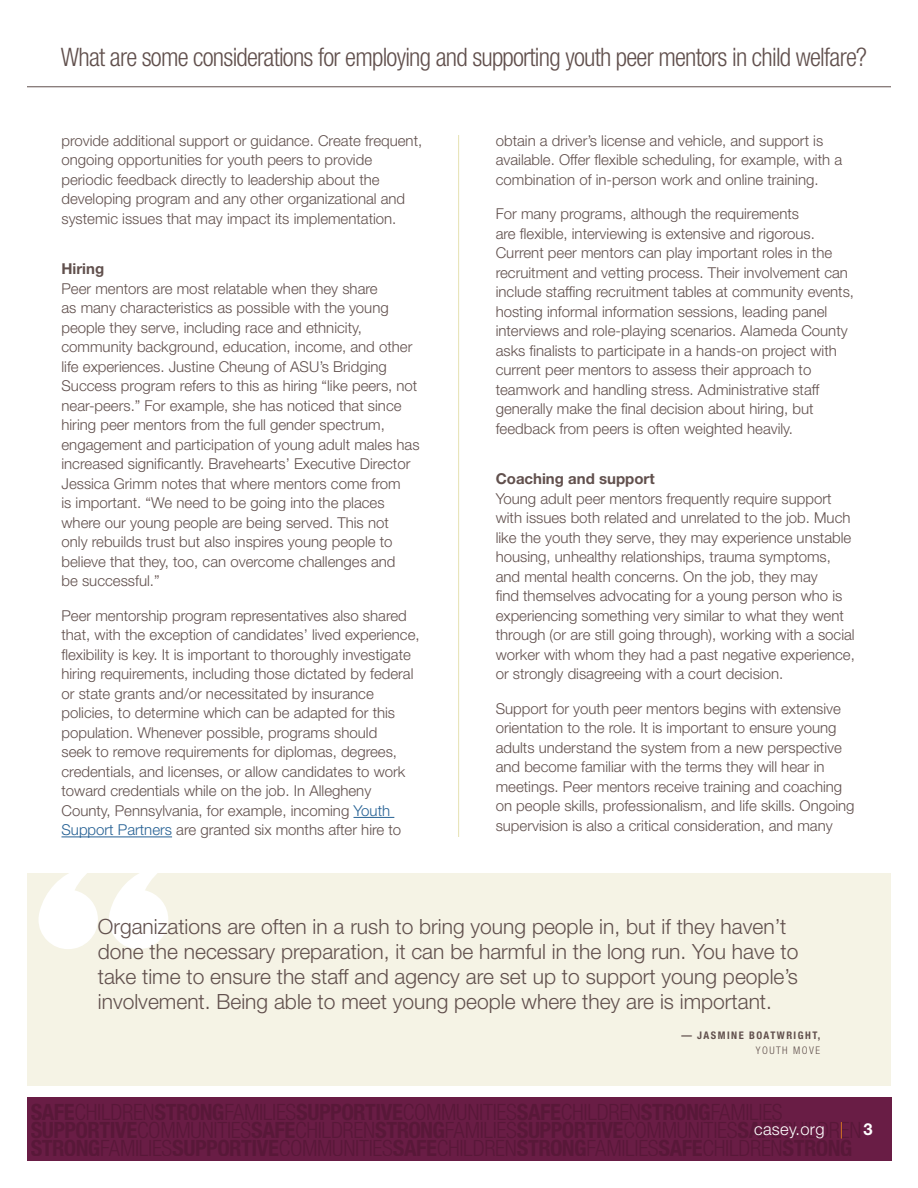
<style>
.page{position:relative;width:918px;height:1188px;background:#fff}
.page>*{position:absolute;margin:0;border:0;box-sizing:border-box;transform-origin:0 0}
.t1{font:300 condensed 25.5px "Helvetica Neue LT Std";letter-spacing:-.03em;color:#61504d}
.box_body{font:300 21px/25.2px "Helvetica Neue LT Std";color:#61504d}
.t2{font:300 16.5px "Helvetica Neue LT Std";letter-spacing:.02em;color:#fff}
.body{font:300 15px/19.5px "Helvetica Neue LT Std";color:#61504d}
.Head_3{font:700 15px "Helvetica Neue LT Std";color:#61504d}
.body-2{font:700 condensed 10.5px/15px "Helvetica Neue LT Std";letter-spacing:.14em;color:#61504d;text-align:right}
.s1{color:#266194}
.s2{font-weight:300}
.s3{color:#f28a20}
.s4{font-weight:700}
</style>
<div class="page">
<div style="left:27px;top:1098px;width:864px;height:63px;background:#691d45"></div>
<hr style="left:27px;top:86px;width:864px;height:1px;background:#61504d">
<hr style="left:354px;top:817px;width:40px;height:1px;background:#266194">
<hr style="left:62px;top:837px;width:110px;height:1px;background:#266194">
<hr style="left:458px;top:135px;width:1px;height:702px;background:#e6e2b2">
<div style="left:27px;top:873px;width:864px;height:213px;background:#f5f3e5"></div>
<svg style="left:39px;top:873px;width:129px;height:76px"></svg>
<h1 class="t1" style="left:61px;top:42px;width:808px">What are some considerations for employing and supporting youth peer mentors in child welfare?</h1>
<p class="body" style="left:62px;top:130px;width:362px">provide additional support or guidance. Create frequent, ongoing opportunities for youth peers to provide periodic feedback directly to leadership about the developing program and any other organizational and systemic issues that may impact its implementation.</p>
<p class="Head_3" style="left:62px;top:260px;width:44px">Hiring</p>
<p class="body" style="left:62px;top:279px;width:360px">Peer mentors are most relatable when they share<br>as many characteristics as possible with the young people they serve, including race and ethnicity, community background, education, income, and other life experiences. Justine Cheung of ASU’s Bridging Success program refers to this as hiring “like peers, not near-peers.” For example, she has noticed that since hiring peer mentors from the full gender spectrum, engagement and participation of young adult males has increased significantly. Bravehearts’ Executive Director Jessica Grimm notes that where mentors come from<br>is important. “We need to be going into the places where our young people are being served. This not<br>only rebuilds trust but also inspires young people to believe that they, too, can overcome challenges and<br>be successful.”</p>
<p class="body" style="left:62px;top:606px;width:360px">Peer mentorship program representatives also shared that, with the exception of candidates’ lived experience, flexibility is key. It is important to thoroughly investigate hiring requirements, including those dictated by federal or state grants and/or necessitated by insurance policies, to determine which can be adapted for this population. Whenever possible, programs should<br>seek to remove requirements for diplomas, degrees, credentials, and licenses, or allow candidates to work toward credentials while on the job. In Allegheny County, Pennsylvania, for example, incoming <span class="s1">Youth Support Partners</span> are granted six months after hire to</p>
<p class="body" style="left:496px;top:130px;width:348px">obtain a driver’s license and vehicle, and support is available. Offer flexible scheduling, for example, with a combination of in-person work and online training.</p>
<p class="body" style="left:496px;top:204px;width:360px">For many programs, although the requirements<br>are flexible, interviewing is extensive and rigorous.<br>Current peer mentors can play important roles in the recruitment and vetting process. Their involvement can include staffing recruitment tables at community events, hosting informal information sessions, leading panel interviews and role-playing scenarios. Alameda County asks finalists to participate in a hands-on project with current peer mentors to assess their approach to teamwork and handling stress. Administrative staff generally make the final decision about hiring, but feedback from peers is often weighted heavily.</p>
<p class="Head_3" style="left:496px;top:470px;width:160px">Coaching and support</p>
<p class="body" style="left:496px;top:489px;width:361px">Young adult peer mentors frequently require support with issues both related and unrelated to the job. Much like the youth they serve, they may experience unstable housing, unhealthy relationships, trauma symptoms, and mental health concerns. On the job, they may<br>find themselves advocating for a young person who is experiencing something very similar to what they went through (or are still going through), working with a social worker with whom they had a past negative experience, or strongly disagreeing with a court decision.</p>
<p class="body" style="left:496px;top:699px;width:360px">Support for youth peer mentors begins with extensive orientation to the role. It is important to ensure young adults understand the system from a new perspective and become familiar with the terms they will hear in meetings. Peer mentors receive training and coaching on people skills, professionalism, and life skills. Ongoing supervision is also a critical consideration, and many</p>
<p class="box_body" style="left:98px;top:913px;width:702px">Organizations are often in a rush to bring young people in, but if they haven’t done the necessary preparation, it can be harmful in the long run. You have to take time to ensure the staff and agency are set up to support young people’s involvement. Being able to meet young people where they are is important.</p>
<p class="body-2" style="left:681px;top:1027px;width:141px">— JASMINE BOATWRIGHT,<br><span class="s2">YOUTH MOVE</span></p>
<p class="t2" style="left:754px;top:1119px;width:120px">casey.org <span class="s3">|</span> <span class="s4">3</span></p>
</div>
